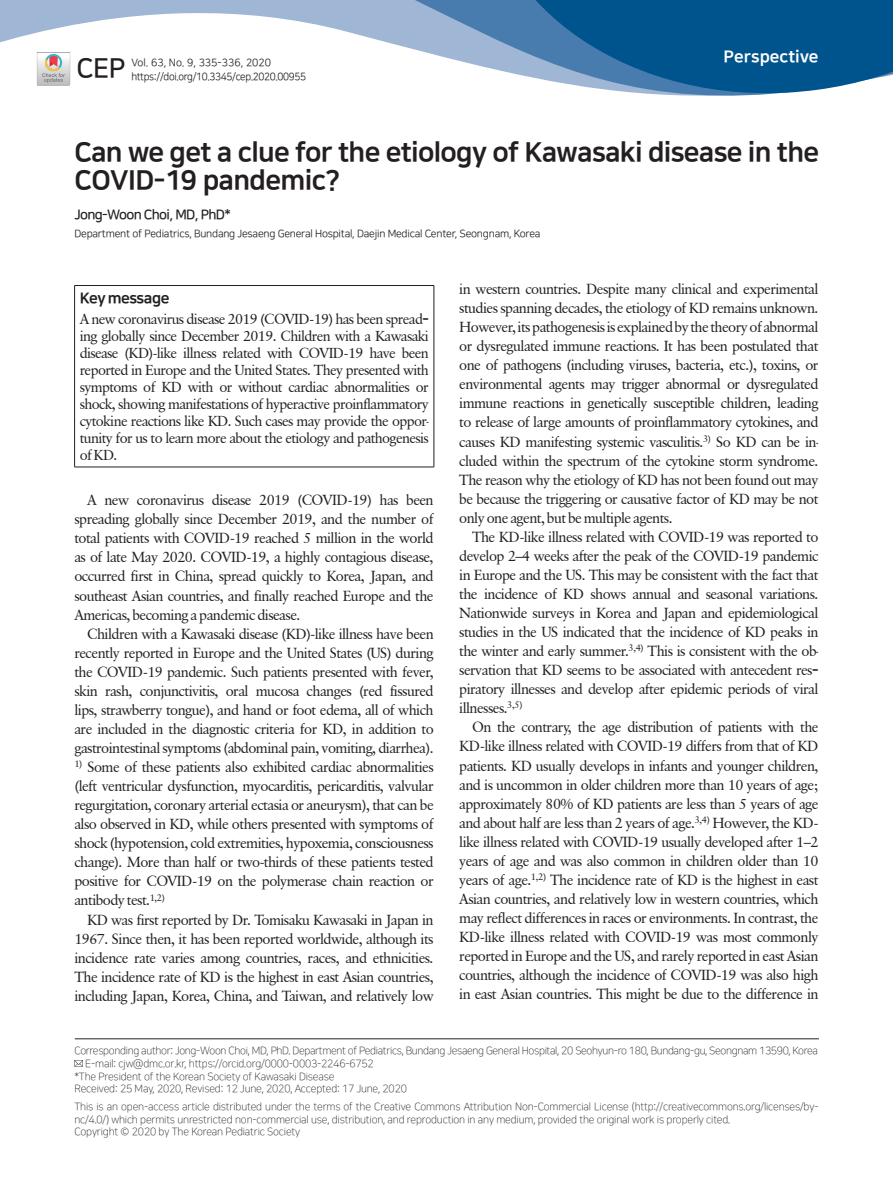
<style>
.page{position:relative;width:893px;height:1191px;background:#fff}
.page>*{position:absolute;margin:0;border:0;box-sizing:border-box;transform-origin:0 0}
.t1{font:27px/28.5px "Nanum Square EB";letter-spacing:-.025em;color:#231f20}
.t2{font:27px "Nanum Square B";color:#231f20}
.t3{font:16.5px "Nanum Square EB";letter-spacing:.005em;color:#fff}
.t4{font:15px "Nanum Square EB";letter-spacing:-.03em;color:#231f20}
.t5{font:14.55px/19px "Classical Garamond BT";letter-spacing:-.04em;color:#231f20;text-align:justify}
.t6{font:14.4px/17px "Classical Garamond BT";letter-spacing:-.045em;color:#231f20;text-align:justify}
.t7{font:13.5px "Nanum Square B";letter-spacing:-.05em;color:#231f20}
.t8{font:10.5px/12.6px "Nanum Square L";letter-spacing:-.015em;color:#231f20}
.t9{font:10.5px/13.5px "Nanum Square R";letter-spacing:-.02em;color:#231f20}
</style>
<div class="page">
<svg style="left:0;top:0;width:462px;height:86px"></svg>
<svg style="left:462px;top:0;width:431px;height:96px;background:#3575a5"></svg>
<hr style="left:74px;top:285px;width:360px;height:1px;background:#231f20">
<hr style="left:74px;top:286px;width:1px;height:181px;background:#231f20">
<hr style="left:434px;top:286px;width:1px;height:181px;background:#231f20">
<hr style="left:74px;top:467px;width:360px;height:1px;background:#231f20">
<hr style="left:75px;top:1038px;width:744px;height:1px;background:#231f20">
<svg style="left:74px;top:1060px;width:9px;height:6px"></svg>
<h1 class="t2" style="left:77px;top:54px;width:50px">CEP</h1>
<p class="t9" style="left:131px;top:56px;width:176px">Vol. 63, No. 9, 335-336, 2020 https://doi.org/10.3345/cep.2020.00955</p>
<p class="t3" style="left:723px;top:48px;width:97px">Perspective</p>
<h1 class="t1" style="left:74px;top:138px;width:746px">Can we get a clue for the etiology of Kawasaki disease in the<br>COVID-19 pandemic?</h1>
<p class="t7" style="left:74px;top:208px;width:158px">Jong-Woon Choi, MD, PhD*</p>
<p class="t9" style="left:74px;top:227px;width:468px">Department of Pediatrics, Bundang Jesaeng General Hospital, Daejin Medical Center, Seongnam, Korea</p>
<p class="t4" style="left:80px;top:290px;width:91px">Key message</p>
<p class="t6" style="left:80px;top:310px;width:351px">A new coronavirus disease 2019 (COVID-19) has been spread&shy;ing globally since December 2019. Children with a Kawasaki disease (KD)-like illness related with COVID-19 have been reported in Europe and the United States. They presented with symptoms of KD with or without cardiac abnormalities or shock, showing manifestations of hyperactive proinflammatory cytokine reactions like KD. Such cases may provide the oppor&shy;tunity for us to learn more about the etiology and pathogenesis of KD.</p>
<p class="t5" style="left:74px;top:490px;width:361px;text-indent:13px">A new coronavirus disease 2019 (COVID-19) has been spreading globally since December 2019, and the number of total patients with COVID-19 reached 5 million in the world as of late May 2020. COVID-19, a highly contagious disease, occurred first in China, spread quickly to Korea, Japan, and southeast Asian countries, and finally reached Europe and the Americas, becoming a pandemic disease.</p>
<p class="t5" style="left:74px;top:624px;width:361px;text-indent:13px">Children with a Kawasaki disease (KD)-like illness have been recently reported in Europe and the United States (US) during the COVID-19 pandemic. Such patients presented with fever, skin rash, conjunctivitis, oral mucosa changes (red fissured lips, strawberry tongue), and hand or foot edema, all of which are included in the diagnostic criteria for KD, in addition to gastrointestinal symptoms (abdominal pain, vomiting, diarrhea).</p>
<p class="t5" style="left:74px;top:757px;width:361px"><sup>1)</sup> Some of these patients also exhibited cardiac abnormalities (left ventricular dysfunction, myocarditis, pericarditis, valvular regurgitation, coronary arterial ectasia or aneurysm), that can be also observed in KD, while others presented with symptoms of shock (hypotension, cold extremities, hypoxemia, consciousness change). More than half or two-thirds of these patients tested positive for COVID-19 on the polymerase chain reaction or antibody test.<sup>1,2)</sup></p>
<p class="t5" style="left:74px;top:909px;width:361px;text-indent:13px">KD was first reported by Dr. Tomisaku Kawasaki in Japan in 1967. Since then, it has been reported worldwide, although its incidence rate varies among countries, races, and ethnicities.<br>The incidence rate of KD is the highest in east Asian countries, including Japan, Korea, China, and Taiwan, and relatively low</p>
<p class="t5" style="left:459px;top:279px;width:361px">in western countries. Despite many clinical and experimental studies spanning decades, the etiology of KD remains unknown.<br>However, its pathogenesis is explained by the theory of abnormal or dysregulated immune reactions. It has been postulated that one of pathogens (including viruses, bacteria, etc.), toxins, or environmental agents may trigger abnormal or dysregulated immune reactions in genetically susceptible children, leading to release of large amounts of proinflammatory cytokines, and causes KD manifesting systemic vasculitis.<sup>3)</sup> So KD can be in&shy;cluded within the spectrum of the cytokine storm syndrome.<br>The reason why the etiology of KD has not been found out may be because the triggering or causative factor of KD may be not only one agent, but be multiple agents.</p>
<p class="t5" style="left:459px;top:527px;width:361px;text-indent:13px">The KD-like illness related with COVID-19 was reported to develop 2–4 weeks after the peak of the COVID-19 pandemic in Europe and the US. This may be consistent with the fact that the incidence of KD shows annual and seasonal variations.<br>Nationwide surveys in Korea and Japan and epidemiological studies in the US indicated that the incidence of KD peaks in the winter and early summer.<sup>3,4)</sup> This is consistent with the ob&shy;servation that KD seems to be associated with antecedent res&shy;piratory illnesses and develop after epidemic periods of viral illnesses.<sup>3,5)</sup></p>
<p class="t5" style="left:459px;top:717px;width:361px;text-indent:13px">On the contrary, the age distribution of patients with the KD-like illness related with COVID-19 differs from that of KD patients. KD usually develops in infants and younger children, and is uncommon in older children more than 10 years of age; approximately 80% of KD patients are less than 5 years of age and about half are less than 2 years of age.<sup>3,4)</sup> However, the KD&shy;like illness related with COVID-19 usually developed after 1–2 years of age and was also common in children older than 10 years of age.<sup>1,2)</sup> The incidence rate of KD is the highest in east Asian countries, and relatively low in western countries, which may reflect differences in races or environments. In contrast, the KD-like illness related with COVID-19 was most commonly reported in Europe and the US, and rarely reported in east Asian countries, although the incidence of COVID-19 was also high in east Asian countries. This might be due to the difference in</p>
<p class="t8" style="left:74px;top:1045px;width:745px">Corresponding author: Jong-Woon Choi, MD, PhD. Department of Pediatrics, Bundang Jesaeng General Hospital, 20 Seohyun-ro 180, Bundang-gu, Seongnam 13590, Korea</p>
<p class="t8" style="left:85px;top:1057px;width:290px">E-mail: cjw@dmc.or.kr, https://orcid.org/0000-0003-2246-6752</p>
<p class="t8" style="left:74px;top:1070px;width:262px">*The President of the Korean Society of Kawasaki Disease</p>
<p class="t8" style="left:74px;top:1082px;width:334px">Received: 25 May, 2020, Revised: 12 June, 2020, Accepted: 17 June, 2020</p>
<p class="t8" style="left:74px;top:1100px;width:746px">This is an open-access article distributed under the terms of the Creative Commons Attribution Non-Commercial License (http://creativecommons.org/licenses/by&shy;nc/4.0/) which permits unrestricted non-commercial use, distribution, and reproduction in any medium, provided the original work is properly cited.<br>Copyright © 2020 by The Korean Pediatric Society</p>
</div>
